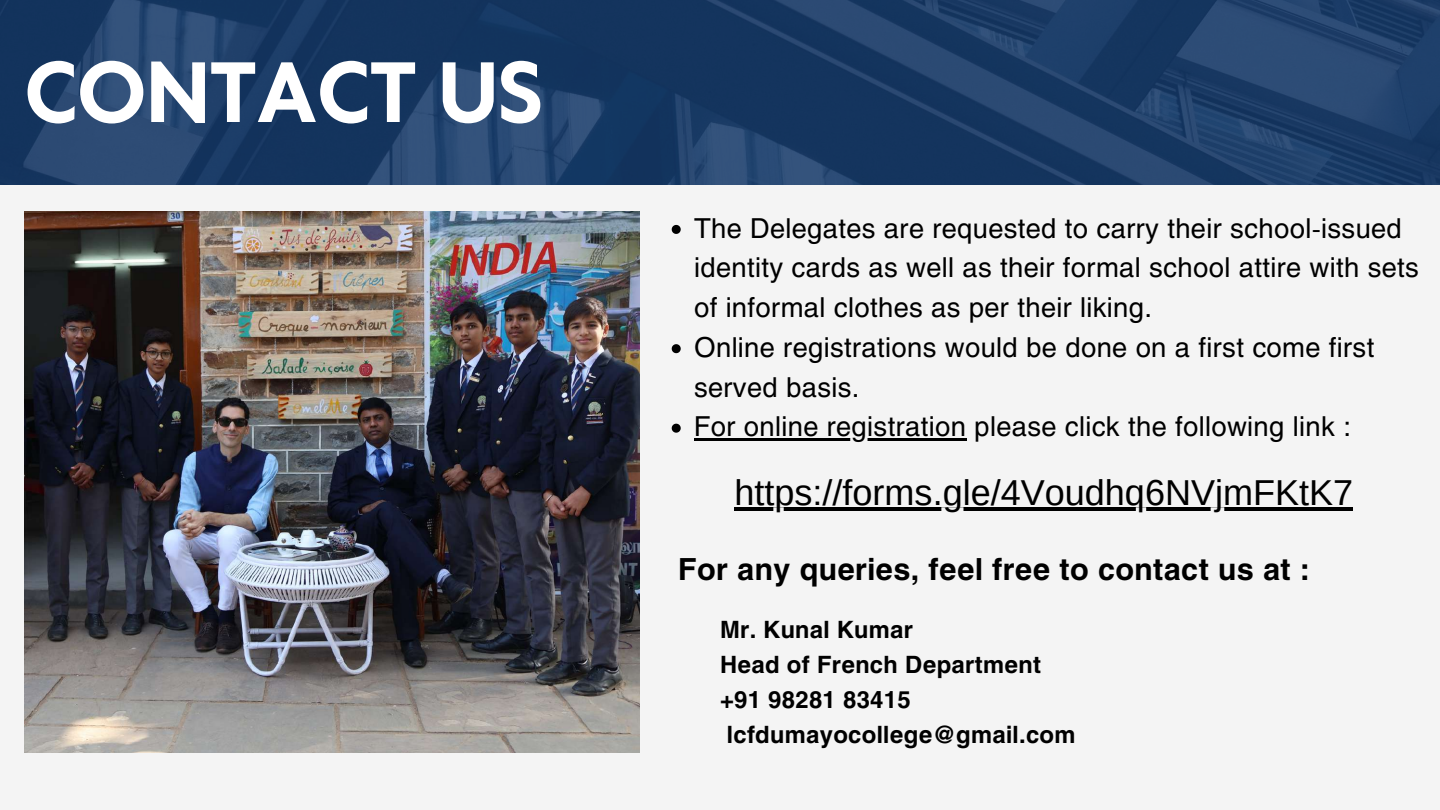
<style>
.page{position:relative;width:1440px;height:810px;background:#f4f4f4}
.page>*{position:absolute;margin:0;border:0;box-sizing:border-box;transform-origin:0 0}
.t1{font:700 80px "Klein Text";color:#fff}
.t2{font:36px "Arimo";color:#000}
.t3{font:700 30.2px "Helios";letter-spacing:.015em;color:#000}
.t4{font:27.2px/39.8px "Helios";letter-spacing:.015em;color:#000}
.t5{font:700 23.6px/35.2px "Helios";letter-spacing:.015em;color:#000}
</style>
<div class="page">
<img style="left:0;top:0;width:1440px;height:184px">
<svg style="left:672px;top:225px;width:9px;height:9px"></svg>
<svg style="left:672px;top:344px;width:9px;height:9px"></svg>
<svg style="left:672px;top:424px;width:9px;height:9px"></svg>
<hr style="left:694px;top:438px;width:272px;height:2px;background:#000">
<img style="left:25px;top:212px;width:615px;height:541px">
<hr style="left:734px;top:508px;width:619px;height:3px;background:#000">
<h1 class="t1" style="left:25px;top:52px;width:519px">CONTACT US</h1>
<p class="t4" style="left:694px;top:207px;width:726px">The Delegates are requested to carry their school-issued identity cards as well as their formal school attire with sets of informal clothes as per their liking.<br>Online registrations would be done on a first come first served basis.<br>For online registration please click the following link :</p>
<h2 class="t2" style="left:734px;top:473px;width:620px">https://forms.gle/4Voudhq6NVjmFKtK7</h2>
<p class="t3" style="left:678px;top:550px;width:633px">For any queries, feel free to contact us at :</p>
<p class="t5" style="left:720px;top:611px;width:357px">Mr. Kunal Kumar<br>Head of French Department +91 98281 83415 lcfdumayocollege@gmail.com</p>
</div>
